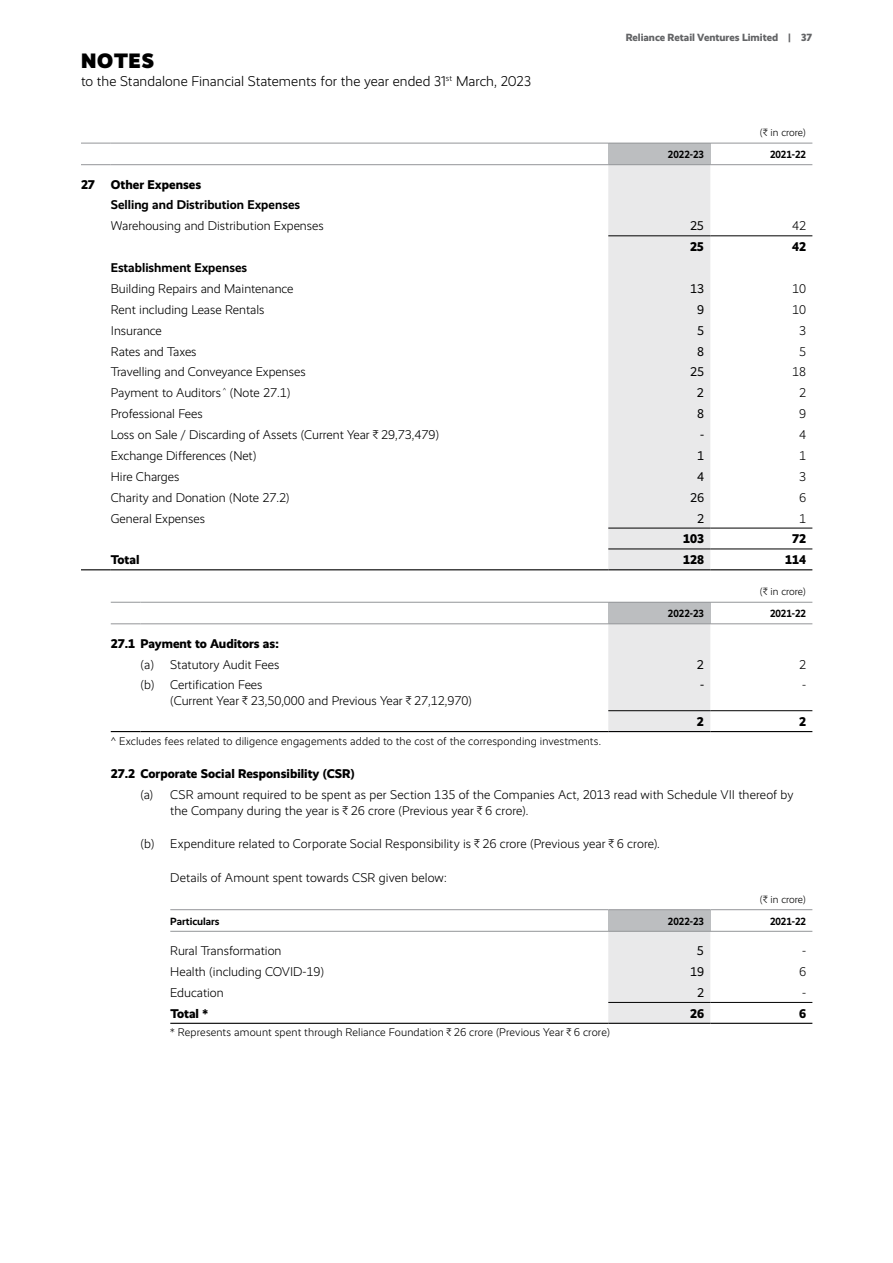
<style>
.page{position:relative;width:893px;height:1263px;background:#fff}
.page>*{position:absolute;margin:0;border:0;box-sizing:border-box;transform-origin:0 0}
.t1{font:900 21px "Realist";letter-spacing:.035em;color:#000}
.t2{font:300 14.25px "Realist";color:#000}
.t3{font:300 12.75px/15.8px "Realist";color:#000}
.t4{font:800 12.75px "Realist";color:#000}
.t5{font:700 12.75px "Realist";color:#000}
.t6{font:12.75px "Realist";color:#000}
.t7{font:300 11.25px "Realist";letter-spacing:.01em;color:#000}
.t8{font:700 10.5px "Realist";color:#000;scale:.95 1}
.t9{font:800 10.5px "Realist";letter-spacing:-.005em;color:#636466}
.t10{font:300 10.5px "Realist";color:#000}
.t11{font:700 10.5px "Realist";color:#000}
.s1{font-family:"ITF Rupee";font-weight:400}
</style>
<div class="page">
<div style="left:608px;top:143px;width:102px;height:22px;background:#bcbec0"></div>
<div style="left:608px;top:165px;width:102px;height:404px;background:#e9e9ea"></div>
<hr style="left:608px;top:236px;width:102px;height:1px;background:#000">
<hr style="left:81px;top:164px;width:30px;height:1px;background:#939598">
<hr style="left:710px;top:236px;width:102px;height:1px;background:#000">
<hr style="left:608px;top:528px;width:102px;height:1px;background:#000">
<hr style="left:111px;top:164px;width:497px;height:1px;background:#939598">
<hr style="left:710px;top:528px;width:102px;height:1px;background:#000">
<hr style="left:608px;top:164px;width:102px;height:1px;background:#939598">
<hr style="left:111px;top:569px;width:497px;height:1px;background:#000">
<hr style="left:710px;top:164px;width:102px;height:1px;background:#939598">
<hr style="left:608px;top:549px;width:102px;height:1px;background:#000">
<hr style="left:608px;top:569px;width:102px;height:1px;background:#000">
<hr style="left:710px;top:549px;width:102px;height:1px;background:#000">
<hr style="left:710px;top:569px;width:102px;height:1px;background:#000">
<hr style="left:81px;top:569px;width:30px;height:1px;background:#000">
<hr style="left:608px;top:143px;width:102px;height:1px;background:#939598">
<hr style="left:710px;top:143px;width:102px;height:1px;background:#939598">
<hr style="left:81px;top:143px;width:30px;height:1px;background:#939598">
<hr style="left:111px;top:143px;width:497px;height:1px;background:#939598">
<div style="left:608px;top:602px;width:102px;height:22px;background:#bcbec0"></div>
<div style="left:608px;top:624px;width:102px;height:107px;background:#e9e9ea"></div>
<hr style="left:111px;top:623px;width:30px;height:1px;background:#939598">
<hr style="left:111px;top:731px;width:30px;height:1px;background:#000">
<hr style="left:141px;top:731px;width:467px;height:1px;background:#000">
<hr style="left:141px;top:623px;width:467px;height:1px;background:#939598">
<hr style="left:608px;top:710px;width:102px;height:1px;background:#000">
<hr style="left:608px;top:731px;width:102px;height:1px;background:#000">
<hr style="left:608px;top:623px;width:102px;height:1px;background:#939598">
<hr style="left:710px;top:710px;width:102px;height:1px;background:#000">
<hr style="left:710px;top:731px;width:102px;height:1px;background:#000">
<hr style="left:710px;top:623px;width:102px;height:1px;background:#939598">
<hr style="left:608px;top:602px;width:102px;height:1px;background:#939598">
<hr style="left:710px;top:602px;width:102px;height:1px;background:#939598">
<hr style="left:111px;top:602px;width:30px;height:1px;background:#939598">
<hr style="left:141px;top:602px;width:467px;height:1px;background:#939598">
<div style="left:608px;top:910px;width:102px;height:21px;background:#bcbec0"></div>
<div style="left:608px;top:932px;width:102px;height:91px;background:#e9e9ea"></div>
<hr style="left:170px;top:931px;width:438px;height:1px;background:#939598">
<hr style="left:170px;top:1023px;width:438px;height:1px;background:#000">
<hr style="left:608px;top:931px;width:102px;height:1px;background:#939598">
<hr style="left:608px;top:1002px;width:102px;height:1px;background:#000">
<hr style="left:608px;top:1023px;width:102px;height:1px;background:#000">
<hr style="left:710px;top:931px;width:102px;height:1px;background:#939598">
<hr style="left:710px;top:1002px;width:102px;height:1px;background:#000">
<hr style="left:710px;top:1023px;width:102px;height:1px;background:#000">
<hr style="left:608px;top:909px;width:102px;height:1px;background:#939598">
<hr style="left:710px;top:909px;width:102px;height:1px;background:#939598">
<hr style="left:170px;top:909px;width:438px;height:1px;background:#939598">
<h1 class="t1" style="left:81px;top:48px;width:74px">NOTES</h1>
<p class="t2" style="left:81px;top:73px;width:451px">to the Standalone Financial Statements for the year ended 31<sup>st</sup> March, 2023</p>
<p class="t9" style="left:626px;top:31px;width:188px">Reliance Retail Ventures Limited | 37</p>
<p class="t10" style="left:760px;top:127px;width:48px">(<span class="s1">C</span> in crore)</p>
<p class="t8" style="left:668px;top:148px;width:39px">2022-23</p>
<p class="t8" style="left:770px;top:148px;width:39px">2021-22</p>
<p class="t4" style="left:81px;top:177px;width:122px">27 Other Expenses</p>
<p class="t5" style="left:111px;top:198px;width:191px">Selling and Distribution Expenses</p>
<p class="t3" style="left:111px;top:218px;width:215px">Warehousing and Distribution Expenses</p>
<p class="t6" style="left:690px;top:219px;width:15px">25</p>
<p class="t3" style="left:792px;top:218px;width:15px">42</p>
<p class="t4" style="left:690px;top:239px;width:15px">25</p>
<p class="t4" style="left:792px;top:239px;width:15px">42</p>
<p class="t5" style="left:111px;top:260px;width:138px">Establishment Expenses</p>
<p class="t3" style="left:111px;top:281px;width:184px">Building Repairs and Maintenance</p>
<p class="t6" style="left:690px;top:281px;width:15px">13</p>
<p class="t3" style="left:792px;top:281px;width:15px">10</p>
<p class="t3" style="left:111px;top:302px;width:155px">Rent including Lease Rentals</p>
<p class="t6" style="left:697px;top:302px;width:8px">9</p>
<p class="t3" style="left:792px;top:302px;width:15px">10</p>
<p class="t3" style="left:111px;top:323px;width:53px">Insurance</p>
<p class="t6" style="left:697px;top:323px;width:8px">5</p>
<p class="t3" style="left:799px;top:323px;width:8px">3</p>
<p class="t3" style="left:111px;top:343px;width:87px">Rates and Taxes</p>
<p class="t6" style="left:697px;top:344px;width:8px">8</p>
<p class="t3" style="left:799px;top:343px;width:8px">5</p>
<p class="t3" style="left:111px;top:364px;width:196px">Travelling and Conveyance Expenses</p>
<p class="t6" style="left:690px;top:365px;width:15px">25</p>
<p class="t3" style="left:792px;top:364px;width:15px">18</p>
<p class="t3" style="left:111px;top:385px;width:181px">Payment to Auditors <sup>^</sup> (Note 27.1)</p>
<p class="t6" style="left:697px;top:386px;width:8px">2</p>
<p class="t3" style="left:799px;top:385px;width:8px">2</p>
<p class="t3" style="left:111px;top:406px;width:94px">Professional Fees</p>
<p class="t6" style="left:697px;top:407px;width:8px">8</p>
<p class="t3" style="left:799px;top:406px;width:8px">9</p>
<p class="t3" style="left:111px;top:427px;width:330px">Loss on Sale / Discarding of Assets (Current Year <span class="s1">C</span> 29,73,479)</p>
<p class="t6" style="left:700px;top:427px;width:6px">-</p>
<p class="t3" style="left:799px;top:427px;width:8px">4</p>
<p class="t3" style="left:111px;top:448px;width:147px">Exchange Differences (Net)</p>
<p class="t6" style="left:697px;top:448px;width:8px">1</p>
<p class="t3" style="left:799px;top:448px;width:8px">1</p>
<p class="t3" style="left:111px;top:469px;width:70px">Hire Charges</p>
<p class="t6" style="left:697px;top:469px;width:8px">4</p>
<p class="t3" style="left:799px;top:469px;width:8px">3</p>
<p class="t3" style="left:111px;top:490px;width:180px">Charity and Donation (Note 27.2)</p>
<p class="t6" style="left:690px;top:490px;width:15px">26</p>
<p class="t3" style="left:799px;top:490px;width:8px">6</p>
<p class="t3" style="left:111px;top:510px;width:96px">General Expenses</p>
<p class="t6" style="left:697px;top:511px;width:8px">2</p>
<p class="t3" style="left:799px;top:510px;width:8px">1</p>
<p class="t4" style="left:683px;top:531px;width:22px">103</p>
<p class="t4" style="left:792px;top:531px;width:15px">72</p>
<p class="t4" style="left:111px;top:552px;width:30px">Total</p>
<p class="t4" style="left:683px;top:552px;width:22px">128</p>
<p class="t4" style="left:785px;top:552px;width:22px">114</p>
<p class="t10" style="left:760px;top:586px;width:48px">(<span class="s1">C</span> in crore)</p>
<p class="t8" style="left:668px;top:607px;width:39px">2022-23</p>
<p class="t8" style="left:770px;top:607px;width:39px">2021-22</p>
<p class="t4" style="left:111px;top:636px;width:170px">27.1 Payment to Auditors as:</p>
<p class="t3" style="left:141px;top:656px;width:140px">(a) Statutory Audit Fees</p>
<p class="t6" style="left:697px;top:657px;width:8px">2</p>
<p class="t3" style="left:799px;top:656px;width:8px">2</p>
<p class="t3" style="left:170px;top:677px;width:303px;text-indent:-30px">(b) Certification Fees<br>(Current Year <span class="s1">C</span> 23,50,000 and Previous Year <span class="s1">C</span> 27,12,970)</p>
<p class="t6" style="left:700px;top:678px;width:6px">-</p>
<p class="t3" style="left:802px;top:677px;width:6px">-</p>
<p class="t4" style="left:697px;top:714px;width:8px">2</p>
<p class="t4" style="left:799px;top:714px;width:8px">2</p>
<p class="t7" style="left:111px;top:734px;width:492px">^ Excludes fees related to diligence engagements added to the cost of the corresponding investments.</p>
<p class="t4" style="left:111px;top:766px;width:246px">27.2 Corporate Social Responsibility (CSR)</p>
<p class="t3" style="left:170px;top:787px;width:625px;text-indent:-30px">(a) CSR amount required to be spent as per Section 135 of the Companies Act, 2013 read with Schedule VII thereof by the Company during the year is <span class="s1">C</span> 26 crore (Previous year <span class="s1">C</span> 6 crore).</p>
<p class="t3" style="left:141px;top:836px;width:521px">(b) Expenditure related to Corporate Social Responsibility is <span class="s1">C</span> 26 crore (Previous year <span class="s1">C</span> 6 crore).</p>
<p class="t3" style="left:170px;top:870px;width:278px">Details of Amount spent towards CSR given below:</p>
<p class="t10" style="left:760px;top:893px;width:48px">(<span class="s1">C</span> in crore)</p>
<p class="t11" style="left:170px;top:915px;width:51px">Particulars</p>
<p class="t8" style="left:668px;top:915px;width:39px">2022-23</p>
<p class="t8" style="left:770px;top:915px;width:39px">2021-22</p>
<p class="t3" style="left:170px;top:943px;width:113px">Rural Transformation</p>
<p class="t6" style="left:697px;top:943px;width:8px">5</p>
<p class="t3" style="left:802px;top:943px;width:6px">-</p>
<p class="t3" style="left:170px;top:964px;width:155px">Health (including COVID-19)</p>
<p class="t6" style="left:690px;top:964px;width:15px">19</p>
<p class="t3" style="left:799px;top:964px;width:8px">6</p>
<p class="t3" style="left:170px;top:985px;width:55px">Education</p>
<p class="t6" style="left:697px;top:985px;width:8px">2</p>
<p class="t3" style="left:802px;top:985px;width:6px">-</p>
<p class="t4" style="left:170px;top:1006px;width:39px">Total *</p>
<p class="t4" style="left:690px;top:1006px;width:15px">26</p>
<p class="t4" style="left:799px;top:1006px;width:8px">6</p>
<p class="t7" style="left:170px;top:1026px;width:441px">* Represents amount spent through Reliance Foundation <span class="s1">C</span> 26 crore (Previous Year <span class="s1">C</span> 6 crore)</p>
</div>
